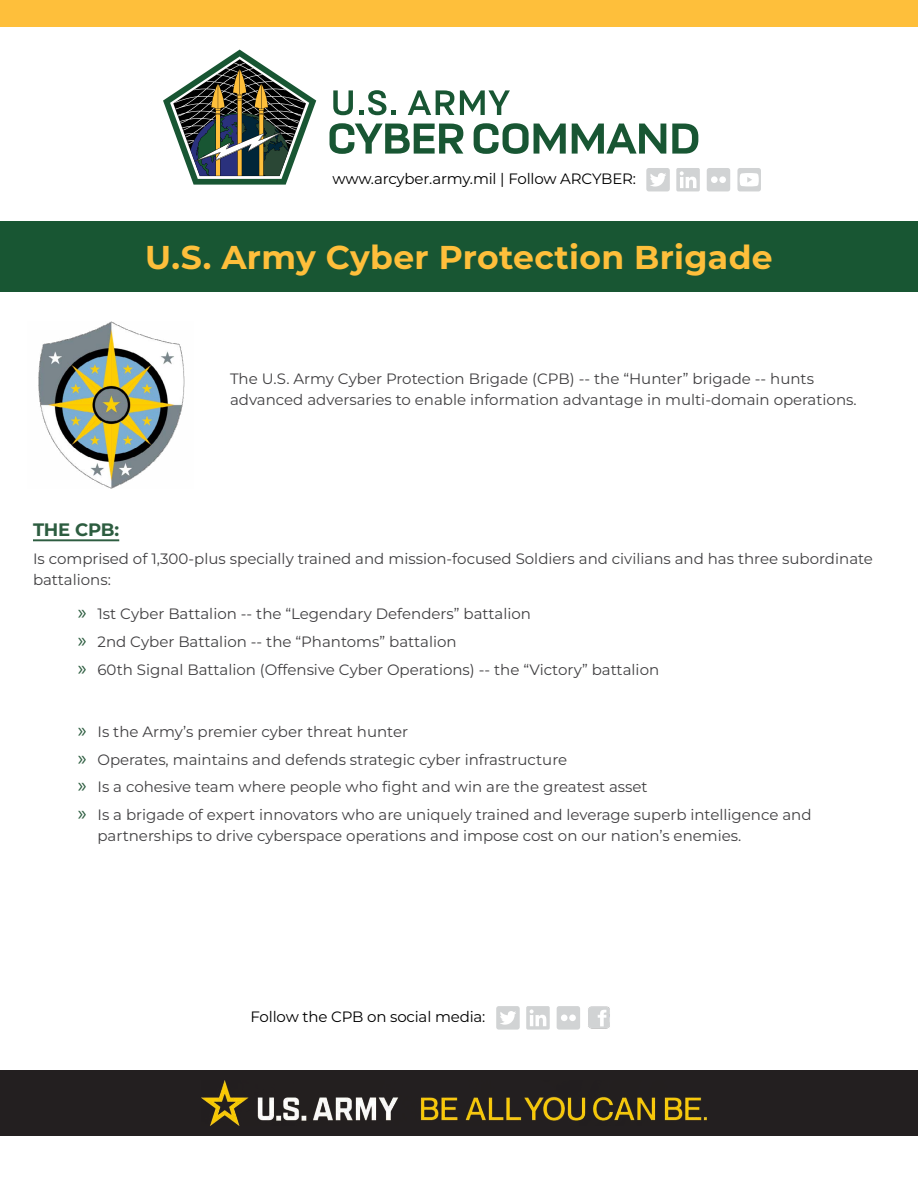
<style>
.page{position:relative;width:918px;height:1188px;background:#fff}
.page>*{position:absolute;margin:0;border:0;box-sizing:border-box;transform-origin:0 0}
.t1{font:700 33px "Montserrat";letter-spacing:.01em;color:#febf3b}
.t2{font:700 18px "Montserrat";letter-spacing:-.01em;color:#2d5d40}
.t3{font:15px/27.8px "Montserrat";color:#414042}
.t4{font:15px "Montserrat";letter-spacing:-.01em;color:#000}
.s1{font-family:"Myriad Pro";font-size:21px;color:#2d5d40}
</style>
<div class="page">
<div style="left:0;top:221px;width:918px;height:71px;background:#185633"></div>
<svg style="left:163px;top:50px;width:153px;height:135px"></svg>
<svg style="left:333px;top:90px;width:20px;height:25px"></svg>
<svg style="left:359px;top:90px;width:27px;height:25px"></svg>
<svg style="left:392px;top:111px;width:4px;height:4px"></svg>
<svg style="left:408px;top:90px;width:46px;height:25px"></svg>
<svg style="left:460px;top:90px;width:50px;height:25px"></svg>
<svg style="left:330px;top:123px;width:133px;height:31px"></svg>
<svg style="left:474px;top:123px;width:92px;height:31px"></svg>
<svg style="left:572px;top:124px;width:94px;height:30px"></svg>
<svg style="left:672px;top:124px;width:26px;height:30px"></svg>
<div style="left:0;top:0;width:918px;height:27px;background:#febf3b"></div>
<div style="left:0;top:1070px;width:918px;height:66px;background:#231f20"></div>
<img style="left:202px;top:1081px;width:505px;height:45px">
<svg style="left:737px;top:168px;width:24px;height:23px"></svg>
<svg style="left:707px;top:168px;width:23px;height:23px"></svg>
<svg style="left:676px;top:168px;width:24px;height:23px"></svg>
<svg style="left:646px;top:168px;width:24px;height:23px"></svg>
<hr style="left:33px;top:539px;width:86px;height:2px;background:#2d5d40">
<img style="left:38px;top:322px;width:147px;height:166px">
<svg style="left:557px;top:1006px;width:23px;height:24px"></svg>
<svg style="left:526px;top:1006px;width:24px;height:24px"></svg>
<svg style="left:496px;top:1006px;width:24px;height:24px"></svg>
<img style="left:588px;top:1006px;width:22px;height:23px">
<p class="t4" style="left:332px;top:169px;width:305px">www.arcyber.army.mil | Follow ARCYBER:</p>
<h1 class="t1" style="left:145px;top:236px;width:629px">U.S. Army Cyber Protection Brigade</h1>
<p class="t3" style="left:230px;top:368px;width:628px;line-height:21px">The U.S. Army Cyber Protection Brigade (CPB) -- the “Hunter” brigade -- hunts advanced adversaries to enable information advantage in multi-domain operations.</p>
<p class="t2" style="left:33px;top:517px;width:88px">THE CPB:</p>
<p class="t3" style="left:33px;top:547px;width:842px;line-height:21px">Is comprised of 1,300-plus specially trained and mission-focused Soldiers and civilians and has three subordinate battalions:</p>
<p class="t3" style="left:78px;top:599px;width:583px"><span class="s1">»</span> 1st Cyber Battalion -- the “Legendary Defenders” battalion<br><span class="s1">»</span> 2nd Cyber Battalion -- the “Phantoms” battalion<br><span class="s1">»</span> 60th Signal Battalion (Offensive Cyber Operations) -- the “Victory” battalion</p>
<p class="t3" style="left:78px;top:717px;width:735px"><span class="s1">»</span> Is the Army’s premier cyber threat hunter<br><span class="s1">»</span> Operates, maintains and defends strategic cyber infrastructure<br><span class="s1">»</span> Is a cohesive team where people who fight and win are the greatest asset<br><span class="s1">»</span> Is a brigade of expert innovators who are uniquely trained and leverage superb intelligence and</p>
<p class="t3" style="left:98px;top:821px;width:645px">partnerships to drive cyberspace operations and impose cost on our nation’s enemies.</p>
<p class="t4" style="left:251px;top:1007px;width:236px">Follow the CPB on social media:</p>
</div>
